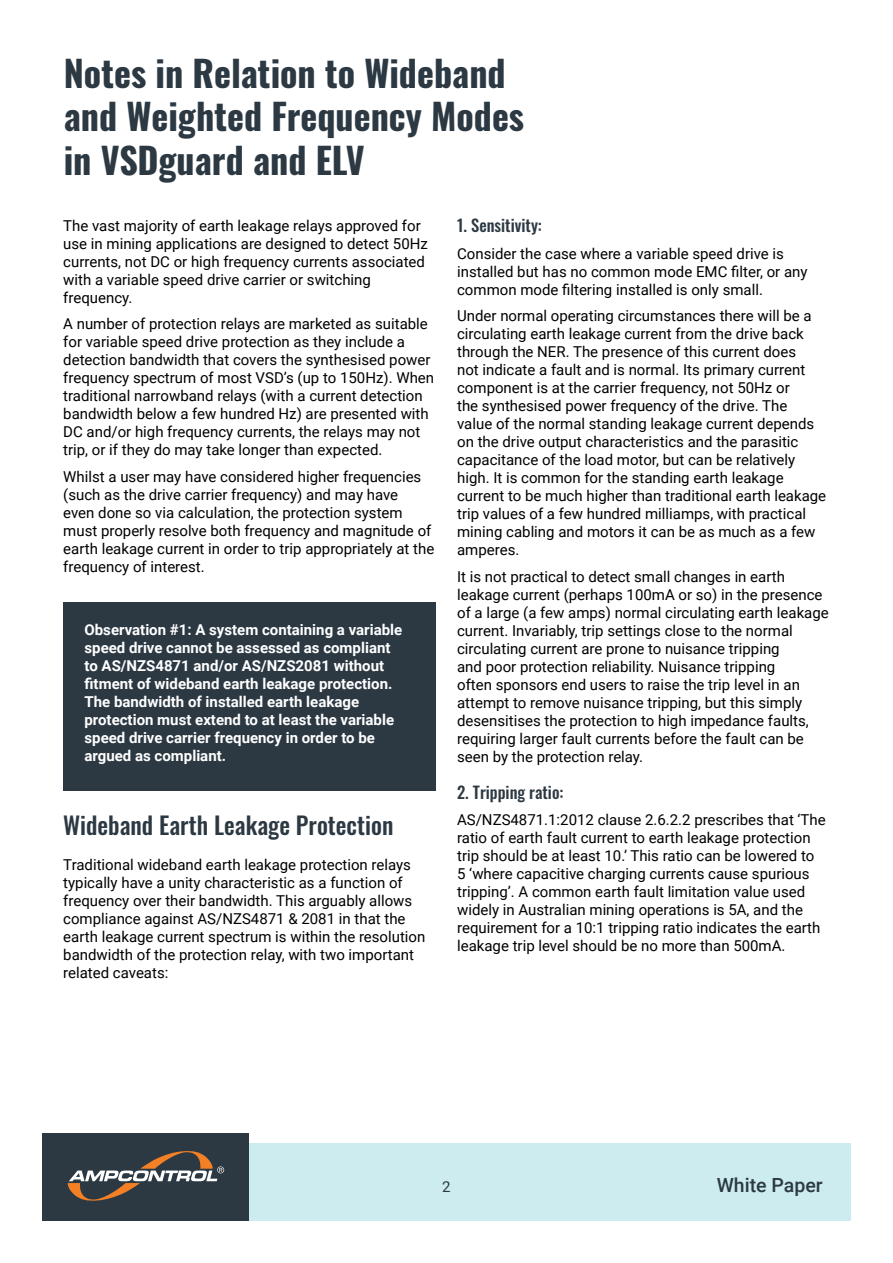
<style>
.page{position:relative;width:893px;height:1263px;background:#fff}
.page>*{position:absolute;margin:0;border:0;box-sizing:border-box;transform-origin:0 0}
.t1{font:700 36px/43.2px "Oswald";color:#2c3943}
.t2{font:500 24px "Oswald";color:#2c3943}
.t3{font:500 19.5px "Roboto";color:#2c3943}
.t4{font:500 16.5px "Oswald";color:#2c3943}
.Paragraph{font:15px/18px "Roboto";color:#000}
.Paragraph_Bold{font:700 15px/18px "Roboto";color:#fff}
.t5{font:15px "Roboto";color:#2c3943}
</style>
<div class="page">
<div style="left:240px;top:1143px;width:610px;height:77px;background:#ccecf0"></div>
<div style="left:43px;top:1133px;width:206px;height:87px;background:#2c3943"></div>
<svg style="left:68px;top:1151px;width:156px;height:50px"></svg>
<div style="left:63px;top:602px;width:372px;height:189px;background:#2c3943"></div>
<h1 class="t1" style="left:64px;top:48px;width:462px">Notes in Relation to Wideband and Weighted Frequency Modes in VSDguard and ELV</h1>
<p class="Paragraph" style="left:63px;top:216px;width:366px">The vast majority of earth leakage relays approved for use in mining applications are designed to detect 50Hz currents, not DC or high frequency currents associated with a variable speed drive carrier or switching frequency.</p>
<p class="Paragraph" style="left:63px;top:315px;width:372px">A number of protection relays are marketed as suitable for variable speed drive protection as they include a detection bandwidth that covers the synthesised power frequency spectrum of most VSD’s (up to 150Hz). When traditional narrowband relays (with a current detection bandwidth below a few hundred Hz) are presented with DC and/or high frequency currents, the relays may not trip, or if they do may take longer than expected.</p>
<p class="Paragraph" style="left:63px;top:467px;width:373px">Whilst a user may have considered higher frequencies (such as the drive carrier frequency) and may have<br>even done so via calculation, the protection system must properly resolve both frequency and magnitude of earth leakage current in order to trip appropriately at the frequency of interest.</p>
<p class="Paragraph_Bold" style="left:85px;top:620px;width:319px">Observation #1: A system containing a variable speed drive cannot be assessed as compliant to AS/NZS4871 and/or AS/NZS2081 without fitment of wideband earth leakage protection.<br>The bandwidth of installed earth leakage protection must extend to at least the variable speed drive carrier frequency in order to be argued as compliant.</p>
<h2 class="t2" style="left:63px;top:804px;width:332px">Wideband Earth Leakage Protection</h2>
<p class="Paragraph" style="left:63px;top:855px;width:364px">Traditional wideband earth leakage protection relays typically have a unity characteristic as a function of frequency over their bandwidth. This arguably allows compliance against AS/NZS4871 &amp; 2081 in that the earth leakage current spectrum is within the resolution bandwidth of the protection relay, with two important related caveats:</p>
<h3 class="t4" style="left:457px;top:211px;width:86px">1. Sensitivity:</h3>
<p class="Paragraph" style="left:457px;top:244px;width:352px">Consider the case where a variable speed drive is installed but has no common mode EMC filter, or any common mode filtering installed is only small.</p>
<p class="Paragraph" style="left:457px;top:306px;width:371px">Under normal operating circumstances there will be a circulating earth leakage current from the drive back through the NER. The presence of this current does<br>not indicate a fault and is normal. Its primary current component is at the carrier frequency, not 50Hz or<br>the synthesised power frequency of the drive. The<br>value of the normal standing leakage current depends on the drive output characteristics and the parasitic capacitance of the load motor, but can be relatively high. It is common for the standing earth leakage current to be much higher than traditional earth leakage trip values of a few hundred milliamps, with practical mining cabling and motors it can be as much as a few amperes.</p>
<p class="Paragraph" style="left:457px;top:567px;width:373px">It is not practical to detect small changes in earth leakage current (perhaps 100mA or so) in the presence of a large (a few amps) normal circulating earth leakage current. Invariably, trip settings close to the normal circulating current are prone to nuisance tripping<br>and poor protection reliability. Nuisance tripping<br>often sponsors end users to raise the trip level in an attempt to remove nuisance tripping, but this simply desensitises the protection to high impedance faults, requiring larger fault currents before the fault can be seen by the protection relay.</p>
<h3 class="t4" style="left:457px;top:777px;width:108px">2. Tripping ratio:</h3>
<p class="Paragraph" style="left:457px;top:810px;width:370px">AS/NZS4871.1:2012 clause 2.6.2.2 prescribes that ‘The ratio of earth fault current to earth leakage protection trip should be at least 10.’ This ratio can be lowered to 5 ‘where capacitive charging currents cause spurious tripping’. A common earth fault limitation value used widely in Australian mining operations is 5A, and the requirement for a 10:1 tripping ratio indicates the earth leakage trip level should be no more than 500mA.</p>
<p class="t5" style="left:442px;top:1176px;width:10px">2</p>
<h3 class="t3" style="left:717px;top:1171px;width:107px">White Paper</h3>
</div>
